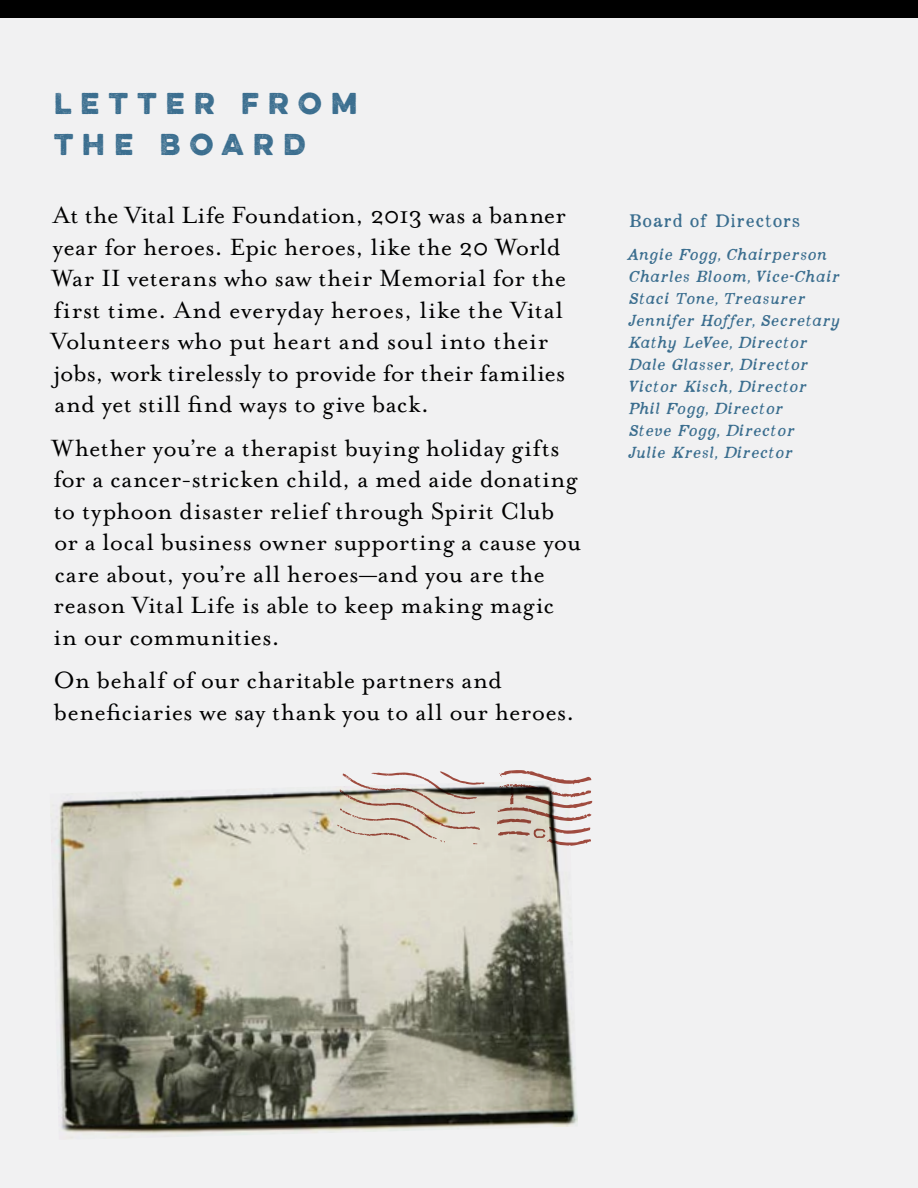
<style>
.page{position:relative;width:918px;height:1188px;background:#f1f1f2}
.page>*{position:absolute;margin:0;border:0;box-sizing:border-box;transform-origin:0 0}
.t1{font:27px/31.5px "Mrs Eaves Roman";letter-spacing:.015em;color:#000}
.t2{font:700 27px/40.5px "Eveleth";letter-spacing:.345em;color:#3b6e8f}
.t3{font:900 18px "Appareo";letter-spacing:.045em;color:#3b6e8f}
.t4{font:italic 900 16.05px/22px "Appareo";letter-spacing:.045em;color:#3b6e8f}
</style>
<div class="page">
<svg style="left:342px;top:771px;width:117px;height:9px"></svg>
<svg style="left:499px;top:770px;width:94px;height:75px"></svg>
<img style="left:50px;top:780px;width:528px;height:359px">
<div style="left:0;top:0;width:918px;height:18px;background:#000"></div>
<p class="t2" style="left:54px;top:83px;width:305px">LETTER FROM<br>THE BOARD</p>
<p class="t1" style="left:51px;top:200px;width:517px">At the Vital Life Foundation, 2013 was a banner year for heroes. Epic heroes, like the 20 World War II veterans who saw their Memorial for the first time. And everyday heroes, like the Vital Volunteers who put heart and soul into their jobs, work tirelessly to provide for their families and yet still find ways to give back.</p>
<p class="t1" style="left:52px;top:432px;width:531px">Whether you’re a therapist buying holiday gifts for a cancer-stricken child, a med aide donating to typhoon disaster relief through Spirit Club or a local business owner supporting a cause you care about, you’re all heroes—and you are the reason Vital Life is able to keep making magic in our communities.</p>
<p class="t1" style="left:54px;top:665px;width:522px">On behalf of our charitable partners and beneficiaries we say thank you to all our heroes.</p>
<p class="t3" style="left:629px;top:209px;width:173px">Board of Directors</p>
<p class="t4" style="left:627px;top:243px;width:215px">Angie Fogg, Chairperson<br>Charles Bloom, Vice-Chair<br>Staci Tone, Treasurer<br>Jennifer Hoffer, Secretary<br>Kathy LeVee, Director<br>Dale Glasser, Director<br>Victor Kisch, Director<br>Phil Fogg, Director<br>Steve Fogg, Director<br>Julie Kresl, Director</p>
</div>
